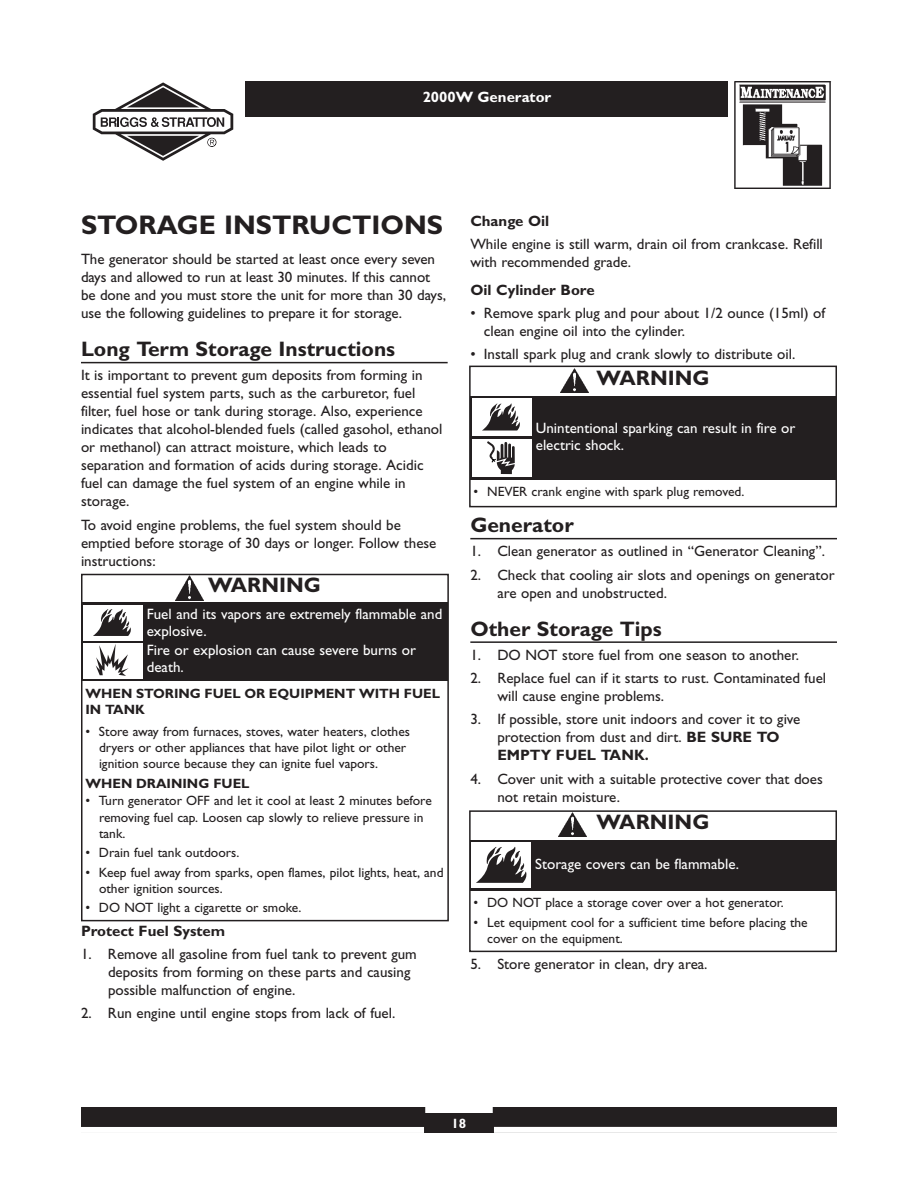
<style>
.page{position:relative;width:918px;height:1188px;background:#fff}
.page>*{position:absolute;margin:0;border:0;box-sizing:border-box;transform-origin:0 0}
.t1{font:700 27px "Gill Sans";color:#231f20}
.t2{font:700 21px "Gill Sans";color:#231f20}
.t3{font:15px/18px "Gill Sans";color:#231f20}
.t4{font:15px/16.5px "Gill Sans";color:#fff}
.t5{font:700 15px "Gill Sans";color:#231f20}
.t6{font:700 15px "Gill Sans";color:#fff}
.t7{font:13.5px/16.2px "Gill Sans";color:#231f20}
.t8{font:700 13.5px/16.2px "Gill Sans";color:#231f20}
.t9{font:700 13.5px "Gill Sans";color:#fff}
.s1{font-weight:700}
</style>
<div class="page">
<div style="left:245px;top:81px;width:482px;height:36px;background:#231f20"></div>
<svg style="left:93px;top:82px;width:140px;height:79px"></svg>
<img style="left:734px;top:81px;width:98px;height:108px">
<div style="left:81px;top:1107px;width:756px;height:26px;background:#231f20"></div>
<div style="left:425px;top:1107px;width:68px;height:6px;background:#fff"></div>
<div style="left:494px;top:1127px;width:343px;height:6px;background:#fff"></div>
<div style="left:81px;top:1127px;width:343px;height:6px;background:#fff"></div>
<hr style="left:81px;top:362px;width:367px;height:1px;background:#231f20">
<hr style="left:470px;top:538px;width:367px;height:1px;background:#231f20">
<hr style="left:470px;top:641px;width:367px;height:2px;background:#231f20">
<div style="left:81px;top:574px;width:368px;height:347px;border:2px solid #231f20"></div>
<div style="left:82px;top:603px;width:366px;height:78px;background:#231f20"></div>
<img style="left:176px;top:575px;width:28px;height:25px">
<div style="left:83px;top:605px;width:59px;height:35px;background:#fff"></div>
<svg style="left:93px;top:609px;width:38px;height:27px"></svg>
<div style="left:83px;top:643px;width:59px;height:35px;background:#fff"></div>
<svg style="left:96px;top:644px;width:33px;height:32px"></svg>
<div style="left:469px;top:366px;width:368px;height:141px;border:2px solid #231f20"></div>
<div style="left:470px;top:396px;width:366px;height:84px;background:#231f20"></div>
<img style="left:561px;top:368px;width:28px;height:25px">
<div style="left:472px;top:399px;width:59px;height:37px;background:#fff"></div>
<svg style="left:482px;top:403px;width:38px;height:28px"></svg>
<div style="left:472px;top:439px;width:59px;height:38px;background:#fff"></div>
<svg style="left:487px;top:441px;width:28px;height:33px"></svg>
<div style="left:469px;top:810px;width:368px;height:142px;border:2px solid #231f20"></div>
<div style="left:471px;top:840px;width:365px;height:51px;background:#231f20"></div>
<img style="left:558px;top:812px;width:28px;height:25px">
<div style="left:471px;top:842px;width:60px;height:45px;background:#fff"></div>
<svg style="left:476px;top:847px;width:50px;height:36px"></svg>
<p class="t6" style="left:423px;top:92px;width:130px">2000W Generator</p>
<h1 class="t1" style="left:81px;top:216px;width:364px">STORAGE INSTRUCTIONS</h1>
<p class="t3" style="left:81px;top:252px;width:367px">The generator should be started at least once every seven days and allowed to run at least 30 minutes. If this cannot be done and you must store the unit for more than 30 days, use the following guidelines to prepare it for storage.</p>
<h2 class="t2" style="left:81px;top:342px;width:316px">Long Term Storage Instructions</h2>
<p class="t3" style="left:81px;top:368px;width:363px">It is important to prevent gum deposits from forming in essential fuel system parts, such as the carburetor, fuel filter, fuel hose or tank during storage. Also, experience indicates that alcohol-blended fuels (called gasohol, ethanol or methanol) can attract moisture, which leads to separation and formation of acids during storage. Acidic fuel can damage the fuel system of an engine while in storage.</p>
<p class="t3" style="left:81px;top:517px;width:357px">To avoid engine problems, the fuel system should be emptied before storage of 30 days or longer. Follow these instructions:</p>
<h2 class="t2" style="left:208px;top:578px;width:114px">WARNING</h2>
<p class="t4" style="left:147px;top:607px;width:297px">Fuel and its vapors are extremely flammable and explosive.</p>
<p class="t4" style="left:147px;top:644px;width:271px">Fire or explosion can cause severe burns or death.</p>
<p class="t8" style="left:86px;top:687px;width:356px">WHEN STORING FUEL OR EQUIPMENT WITH FUEL<br>IN TANK</p>
<p class="t7" style="left:99px;top:724px;width:313px;text-indent:-14px">• Store away from furnaces, stoves, water heaters, clothes dryers or other appliances that have pilot light or other ignition source because they can ignite fuel vapors.</p>
<p class="t8" style="left:86px;top:777px;width:166px">WHEN DRAINING FUEL</p>
<p class="t7" style="left:99px;top:794px;width:334px;text-indent:-14px">• Turn generator OFF and let it cool at least 2 minutes before removing fuel cap. Loosen cap slowly to relieve pressure in tank.</p>
<p class="t7" style="left:86px;top:846px;width:155px">• Drain fuel tank outdoors.</p>
<p class="t7" style="left:99px;top:866px;width:346px;text-indent:-14px">• Keep fuel away from sparks, open flames, pilot lights, heat, and other ignition sources.</p>
<p class="t7" style="left:86px;top:901px;width:218px">• DO NOT light a cigarette or smoke.</p>
<p class="t5" style="left:81px;top:926px;width:146px">Protect Fuel System</p>
<p class="t3" style="left:108px;top:946px;width:310px;text-indent:-27px">1. Remove all gasoline from fuel tank to prevent gum deposits from forming on these parts and causing possible malfunction of engine.</p>
<p class="t3" style="left:81px;top:1006px;width:316px">2. Run engine until engine stops from lack of fuel.</p>
<p class="t5" style="left:470px;top:216px;width:81px">Change Oil</p>
<p class="t3" style="left:470px;top:236px;width:354px">While engine is still warm, drain oil from crankcase. Refill with recommended grade.</p>
<p class="t5" style="left:470px;top:285px;width:126px">Oil Cylinder Bore</p>
<p class="t3" style="left:484px;top:305px;width:343px;text-indent:-14px">• Remove spark plug and pour about 1/2 ounce (15ml) of clean engine oil into the cylinder.</p>
<p class="t3" style="left:470px;top:347px;width:326px">• Install spark plug and crank slowly to distribute oil.</p>
<h2 class="t2" style="left:597px;top:371px;width:114px">WARNING</h2>
<p class="t4" style="left:536px;top:422px;width:261px">Unintentional sparking can result in fire or electric shock.</p>
<p class="t7" style="left:474px;top:485px;width:272px">• NEVER crank engine with spark plug removed.</p>
<h2 class="t2" style="left:470px;top:518px;width:105px">Generator</h2>
<p class="t3" style="left:470px;top:544px;width:356px">1. Clean generator as outlined in “Generator Cleaning”.</p>
<p class="t3" style="left:497px;top:567px;width:339px;text-indent:-27px">2. Check that cooling air slots and openings on generator are open and unobstructed.</p>
<h2 class="t2" style="left:470px;top:622px;width:193px">Other Storage Tips</h2>
<p class="t3" style="left:470px;top:647px;width:330px">1. DO NOT store fuel from one season to another.</p>
<p class="t3" style="left:497px;top:671px;width:330px;text-indent:-27px">2. Replace fuel can if it starts to rust. Contaminated fuel will cause engine problems.</p>
<p class="t3" style="left:497px;top:712px;width:305px;text-indent:-27px">3. If possible, store unit indoors and cover it to give protection from dust and dirt. <span class="s1">BE SURE TO<br>EMPTY FUEL TANK.</span></p>
<p class="t3" style="left:497px;top:771px;width:327px;text-indent:-27px">4. Cover unit with a suitable protective cover that does not retain moisture.</p>
<h2 class="t2" style="left:596px;top:815px;width:114px">WARNING</h2>
<p class="t4" style="left:535px;top:857px;width:205px">Storage covers can be flammable.</p>
<p class="t7" style="left:474px;top:896px;width:312px">• DO NOT place a storage cover over a hot generator.</p>
<p class="t7" style="left:487px;top:916px;width:322px;text-indent:-14px">• Let equipment cool for a sufficient time before placing the cover on the equipment.</p>
<p class="t3" style="left:470px;top:957px;width:239px">5. Store generator in clean, dry area.</p>
<p class="t9" style="left:452px;top:1119px;width:16px">18</p>
</div>
